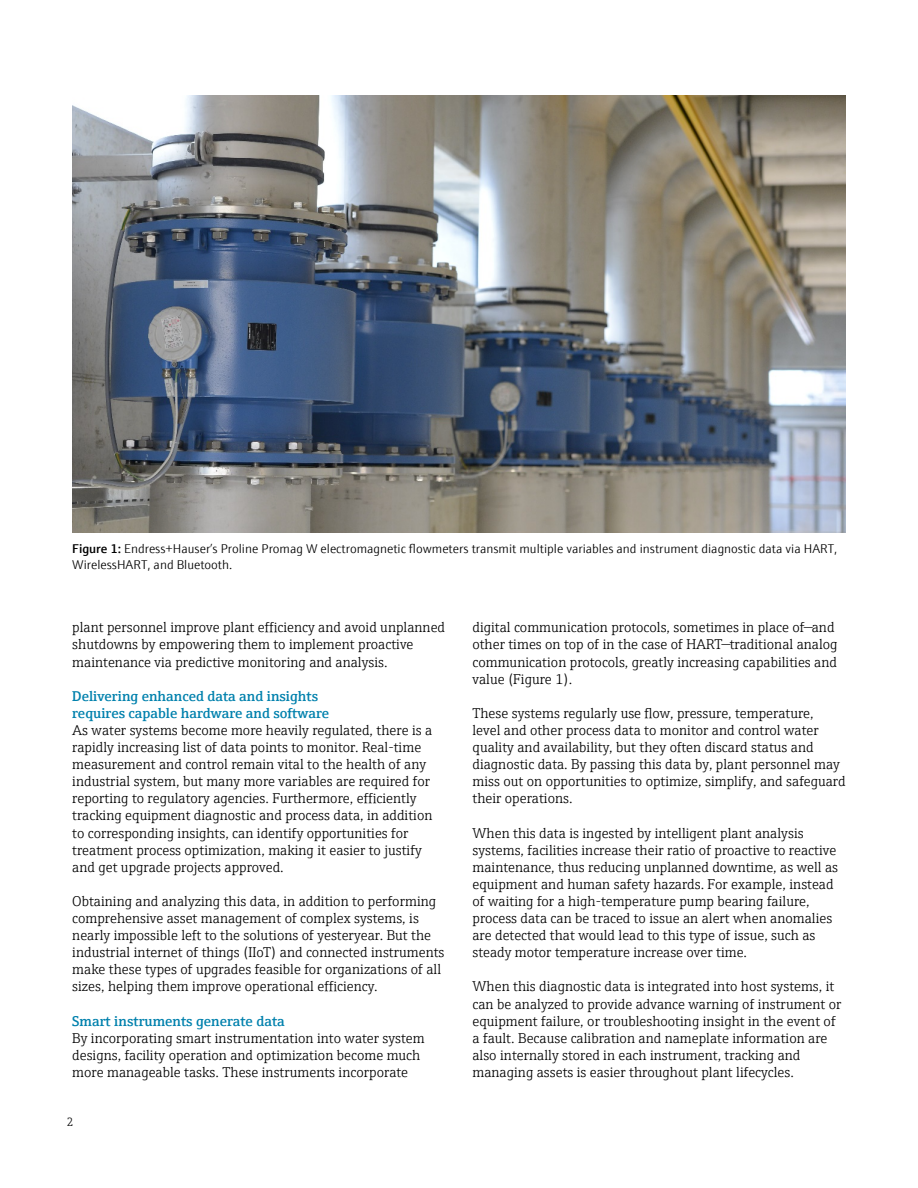
<style>
.page{position:relative;width:918px;height:1188px;background:#fff}
.page>*{position:absolute;margin:0;border:0;box-sizing:border-box;transform-origin:0 0}
.t1{font:300 14.25px/17.1px "E+H Serif";color:#000}
.t2{font:600 14.25px/17.1px "E+H Serif";color:#0081ad}
.t3{font:300 12.75px/15.3px "E+H Sans";color:#000}
.t4{font:300 12px "E+H Serif";color:#000}
.s1{font-weight:600}
</style>
<div class="page">
<img style="left:72px;top:95px;width:774px;height:437px">
<p class="t3" style="left:72px;top:541px;width:766px"><span class="s1">Figure 1:</span> Endress+Hauser’s Proline Promag W electromagnetic flowmeters transmit multiple variables and instrument diagnostic data via HART,<br>WirelessHART, and Bluetooth.</p>
<p class="t1" style="left:72px;top:618px;width:374px">plant personnel improve plant efficiency and avoid unplanned shutdowns by empowering them to implement proactive maintenance via predictive monitoring and analysis.</p>
<p class="t2" style="left:72px;top:686px;width:258px">Delivering enhanced data and insights requires capable hardware and software</p>
<p class="t1" style="left:72px;top:721px;width:362px">As water systems become more heavily regulated, there is a rapidly increasing list of data points to monitor. Real-time measurement and control remain vital to the health of any industrial system, but many more variables are required for reporting to regulatory agencies. Furthermore, efficiently tracking equipment diagnostic and process data, in addition to corresponding insights, can identify opportunities for treatment process optimization, making it easier to justify and get upgrade projects approved.</p>
<p class="t1" style="left:72px;top:892px;width:374px">Obtaining and analyzing this data, in addition to performing comprehensive asset management of complex systems, is nearly impossible left to the solutions of yesteryear. But the industrial internet of things (IIoT) and connected instruments make these types of upgrades feasible for organizations of all sizes, helping them improve operational efficiency.</p>
<p class="t2" style="left:72px;top:1011px;width:214px">Smart instruments generate data</p>
<p class="t1" style="left:72px;top:1028px;width:354px">By incorporating smart instrumentation into water system designs, facility operation and optimization become much more manageable tasks. These instruments incorporate</p>
<p class="t4" style="left:67px;top:1113px;width:8px">2</p>
<p class="t1" style="left:472px;top:618px;width:367px">digital communication protocols, sometimes in place of—and other times on top of in the case of HART—traditional analog communication protocols, greatly increasing capabilities and value (Figure 1).</p>
<p class="t1" style="left:472px;top:704px;width:375px">These systems regularly use flow, pressure, temperature,<br>level and other process data to monitor and control water quality and availability, but they often discard status and diagnostic data. By passing this data by, plant personnel may miss out on opportunities to optimize, simplify, and safeguard their operations.</p>
<p class="t1" style="left:472px;top:823px;width:367px">When this data is ingested by intelligent plant analysis systems, facilities increase their ratio of proactive to reactive maintenance, thus reducing unplanned downtime, as well as equipment and human safety hazards. For example, instead of waiting for a high-temperature pump bearing failure, process data can be traced to issue an alert when anomalies are detected that would lead to this type of issue, such as steady motor temperature increase over time.</p>
<p class="t1" style="left:472px;top:977px;width:371px">When this diagnostic data is integrated into host systems, it can be analyzed to provide advance warning of instrument or equipment failure, or troubleshooting insight in the event of a fault. Because calibration and nameplate information are also internally stored in each instrument, tracking and managing assets is easier throughout plant lifecycles.</p>
</div>
